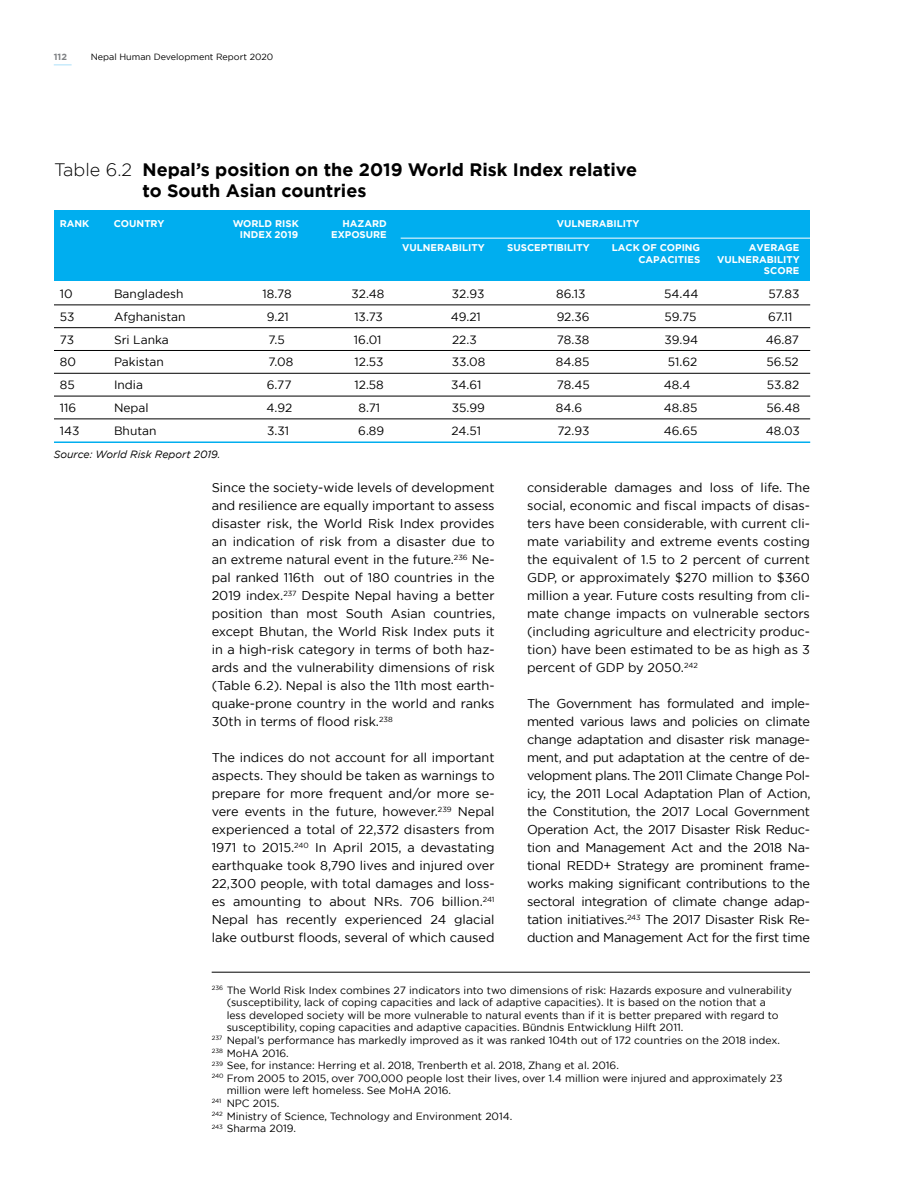
<style>
.page{position:relative;width:918px;height:1188px;background:#fff}
.page>*{position:absolute;margin:0;border:0;box-sizing:border-box;transform-origin:0 0}
.t1{font:700 18px/21px "Gotham";color:#000}
.t2{font:12.75px/18px "Gotham";color:#000;text-align:justify}
.t3{font:12px "Gotham";color:#000}
.t4{font:10.5px "Gotham";color:#000}
.t5{font:italic 10.5px "Gotham";color:#000}
.t6{font:700 9.75px/11.2px "Gotham";color:#fff;text-align:right}
.t7{font:9px "Gotham";color:#000}
.t8{font:700 9px "Gotham";color:#808285}
.s1{font-weight:300}
</style>
<div class="page">
<svg style="left:54px;top:64px;width:18px;height:2px"></svg>
<hr style="left:212px;top:972px;width:598px;height:1px;background:#000">
<div style="left:54px;top:211px;width:756px;height:70px;background:#00aeef"></div>
<hr style="left:54px;top:305px;width:756px;height:1px;background:#000">
<hr style="left:54px;top:327px;width:756px;height:1px;background:#000">
<hr style="left:54px;top:350px;width:756px;height:1px;background:#000">
<hr style="left:54px;top:373px;width:756px;height:1px;background:#000">
<hr style="left:54px;top:396px;width:756px;height:1px;background:#000">
<hr style="left:54px;top:419px;width:756px;height:1px;background:#000">
<hr style="left:54px;top:441px;width:756px;height:2px;background:#00aeef">
<hr style="left:401px;top:238px;width:409px;height:1px;background:#fff">
<p class="t8" style="left:54px;top:53px;width:15px">112</p>
<p class="t7" style="left:91px;top:53px;width:184px">Nepal Human Development Report 2020</p>
<h1 class="t1" style="left:143px;top:160px;width:496px;text-indent:-89px"><span class="s1">Table 6.2</span> Nepal’s position on the 2019 World Risk Index relative to South Asian countries</h1>
<p class="t6" style="left:60px;top:218px;width:31px">RANK</p>
<p class="t6" style="left:114px;top:218px;width:52px">COUNTRY</p>
<p class="t6" style="left:233px;top:218px;width:68px">WORLD RISK</p>
<p class="t6" style="left:342px;top:218px;width:46px">HAZARD</p>
<p class="t6" style="left:557px;top:218px;width:84px">VULNERABILITY</p>
<p class="t6" style="left:240px;top:229px;width:60px">INDEX 2019</p>
<p class="t6" style="left:331px;top:229px;width:57px">EXPOSURE</p>
<p class="t6" style="left:402px;top:243px;width:84px">VULNERABILITY</p>
<p class="t6" style="left:507px;top:243px;width:84px">SUSCEPTIBILITY</p>
<p class="t6" style="left:612px;top:243px;width:90px">LACK OF COPING</p>
<p class="t6" style="left:749px;top:243px;width:52px">AVERAGE</p>
<p class="t6" style="left:638px;top:254px;width:63px">CAPACITIES</p>
<p class="t6" style="left:717px;top:254px;width:84px">VULNERABILITY<br>SCORE</p>
<p class="t3" style="left:60px;top:288px;width:14px">10</p>
<p class="t3" style="left:114px;top:288px;width:71px">Bangladesh</p>
<p class="t3" style="left:263px;top:288px;width:31px">18.78</p>
<p class="t3" style="left:351px;top:288px;width:35px">32.48</p>
<p class="t3" style="left:452px;top:288px;width:34px">32.93</p>
<p class="t3" style="left:556px;top:288px;width:31px">86.13</p>
<p class="t3" style="left:664px;top:288px;width:36px">54.44</p>
<p class="t3" style="left:769px;top:288px;width:32px">57.83</p>
<p class="t3" style="left:60px;top:311px;width:16px">53</p>
<p class="t3" style="left:114px;top:311px;width:73px">Afghanistan</p>
<p class="t3" style="left:267px;top:311px;width:24px">9.21</p>
<p class="t3" style="left:354px;top:311px;width:30px">13.73</p>
<p class="t3" style="left:451px;top:311px;width:31px">49.21</p>
<p class="t3" style="left:557px;top:311px;width:34px">92.36</p>
<p class="t3" style="left:665px;top:311px;width:33px">59.75</p>
<p class="t3" style="left:768px;top:311px;width:26px">67.11</p>
<p class="t3" style="left:60px;top:334px;width:16px">73</p>
<p class="t3" style="left:114px;top:334px;width:56px">Sri Lanka</p>
<p class="t3" style="left:269px;top:334px;width:18px">7.5</p>
<p class="t3" style="left:354px;top:334px;width:29px">16.01</p>
<p class="t3" style="left:452px;top:334px;width:26px">22.3</p>
<p class="t3" style="left:557px;top:334px;width:34px">78.38</p>
<p class="t3" style="left:665px;top:334px;width:35px">39.94</p>
<p class="t3" style="left:766px;top:334px;width:35px">46.87</p>
<p class="t3" style="left:60px;top:357px;width:18px">80</p>
<p class="t3" style="left:114px;top:357px;width:51px">Pakistan</p>
<p class="t3" style="left:269px;top:357px;width:26px">7.08</p>
<p class="t3" style="left:355px;top:357px;width:31px">12.53</p>
<p class="t3" style="left:452px;top:357px;width:35px">33.08</p>
<p class="t3" style="left:556px;top:357px;width:35px">84.85</p>
<p class="t3" style="left:668px;top:357px;width:31px">51.62</p>
<p class="t3" style="left:766px;top:357px;width:34px">56.52</p>
<p class="t3" style="left:60px;top:380px;width:16px">85</p>
<p class="t3" style="left:114px;top:380px;width:30px">India</p>
<p class="t3" style="left:267px;top:380px;width:26px">6.77</p>
<p class="t3" style="left:355px;top:380px;width:31px">12.58</p>
<p class="t3" style="left:451px;top:380px;width:32px">34.61</p>
<p class="t3" style="left:557px;top:380px;width:34px">78.45</p>
<p class="t3" style="left:664px;top:380px;width:28px">48.4</p>
<p class="t3" style="left:767px;top:380px;width:34px">53.82</p>
<p class="t3" style="left:60px;top:402px;width:18px">116</p>
<p class="t3" style="left:114px;top:402px;width:36px">Nepal</p>
<p class="t3" style="left:266px;top:402px;width:27px">4.92</p>
<p class="t3" style="left:358px;top:402px;width:23px">8.71</p>
<p class="t3" style="left:452px;top:402px;width:35px">35.99</p>
<p class="t3" style="left:556px;top:402px;width:28px">84.6</p>
<p class="t3" style="left:664px;top:402px;width:35px">48.85</p>
<p class="t3" style="left:766px;top:402px;width:35px">56.48</p>
<p class="t3" style="left:60px;top:425px;width:21px">143</p>
<p class="t3" style="left:114px;top:425px;width:44px">Bhutan</p>
<p class="t3" style="left:267px;top:425px;width:23px">3.31</p>
<p class="t3" style="left:358px;top:425px;width:27px">6.89</p>
<p class="t3" style="left:452px;top:425px;width:31px">24.51</p>
<p class="t3" style="left:557px;top:425px;width:34px">72.93</p>
<p class="t3" style="left:664px;top:425px;width:35px">46.65</p>
<p class="t3" style="left:766px;top:425px;width:36px">48.03</p>
<p class="t5" style="left:54px;top:450px;width:168px">Source: World Risk Report 2019.</p>
<p class="t2" style="left:212px;top:479px;width:285px">Since the society-wide levels of development and resilience are equally important to assess disaster risk, the World Risk Index provides an indication of risk from a disaster due to an extreme natural event in the future.<sup>236</sup> Ne&shy;pal ranked 116th out of 180 countries in the 2019 index.<sup>237</sup> Despite Nepal having a better position than most South Asian countries, except Bhutan, the World Risk Index puts it in a high-risk category in terms of both haz&shy;ards and the vulnerability dimensions of risk (Table 6.2). Nepal is also the 11th most earth&shy;quake-prone country in the world and ranks 30th in terms of flood risk.<sup>238</sup></p>
<p class="t2" style="left:212px;top:749px;width:284px">The indices do not account for all important aspects. They should be taken as warnings to prepare for more frequent and/or more se&shy;vere events in the future, however.<sup>239</sup> Nepal experienced a total of 22,372 disasters from 1971 to 2015.<sup>240</sup> In April 2015, a devastating earthquake took 8,790 lives and injured over 22,300 people, with total damages and loss&shy;es amounting to about NRs. 706 billion.<sup>241<br></sup>Nepal has recently experienced 24 glacial lake outburst floods, several of which caused</p>
<p class="t2" style="left:527px;top:479px;width:284px">considerable damages and loss of life. The social, economic and fiscal impacts of disas&shy;ters have been considerable, with current cli&shy;mate variability and extreme events costing the equivalent of 1.5 to 2 percent of current GDP, or approximately $270 million to $360 million a year. Future costs resulting from cli&shy;mate change impacts on vulnerable sectors (including agriculture and electricity produc&shy;tion) have been estimated to be as high as 3 percent of GDP by 2050.<sup>242</sup></p>
<p class="t2" style="left:527px;top:695px;width:285px">The Government has formulated and imple&shy;mented various laws and policies on climate change adaptation and disaster risk manage&shy;ment, and put adaptation at the centre of de&shy;velopment plans. The 2011 Climate Change Pol&shy;icy, the 2011 Local Adaptation Plan of Action, the Constitution, the 2017 Local Government Operation Act, the 2017 Disaster Risk Reduc&shy;tion and Management Act and the 2018 Na&shy;tional REDD+ Strategy are prominent frame&shy;works making significant contributions to the sectoral integration of climate change adap&shy;tation initiatives.<sup>243</sup> The 2017 Disaster Risk Re&shy;duction and Management Act for the first time</p>
<p class="t4" style="left:212px;top:985px;width:582px"><sup>236</sup> The World Risk Index combines 27 indicators into two dimensions of risk: Hazards exposure and vulnerability</p>
<p class="t4" style="left:227px;top:998px;width:541px">(susceptibility, lack of coping capacities and lack of adaptive capacities). It is based on the notion that a</p>
<p class="t4" style="left:227px;top:1010px;width:554px">less developed society will be more vulnerable to natural events than if it is better prepared with regard to</p>
<p class="t4" style="left:227px;top:1023px;width:458px">susceptibility, coping capacities and adaptive capacities. Bündnis Entwicklung Hilft 2011.</p>
<p class="t4" style="left:212px;top:1036px;width:570px"><sup>237</sup> Nepal’s performance has markedly improved as it was ranked 104th out of 172 countries on the 2018 index.</p>
<p class="t4" style="left:212px;top:1048px;width:79px"><sup>238</sup> MoHA 2016.</p>
<p class="t4" style="left:212px;top:1061px;width:409px"><sup>239</sup> See, for instance: Herring et al. 2018, Trenberth et al. 2018, Zhang et al. 2016.</p>
<p class="t4" style="left:212px;top:1073px;width:572px"><sup>240</sup> From 2005 to 2015, over 700,000 people lost their lives, over 1.4 million were injured and approximately 23</p>
<p class="t4" style="left:227px;top:1086px;width:226px">million were left homeless. See MoHA 2016.</p>
<p class="t4" style="left:212px;top:1099px;width:69px"><sup>241</sup> NPC 2015.</p>
<p class="t4" style="left:212px;top:1111px;width:302px"><sup>242</sup> Ministry of Science, Technology and Environment 2014.</p>
<p class="t4" style="left:212px;top:1124px;width:86px"><sup>243</sup> Sharma 2019.</p>
</div>
